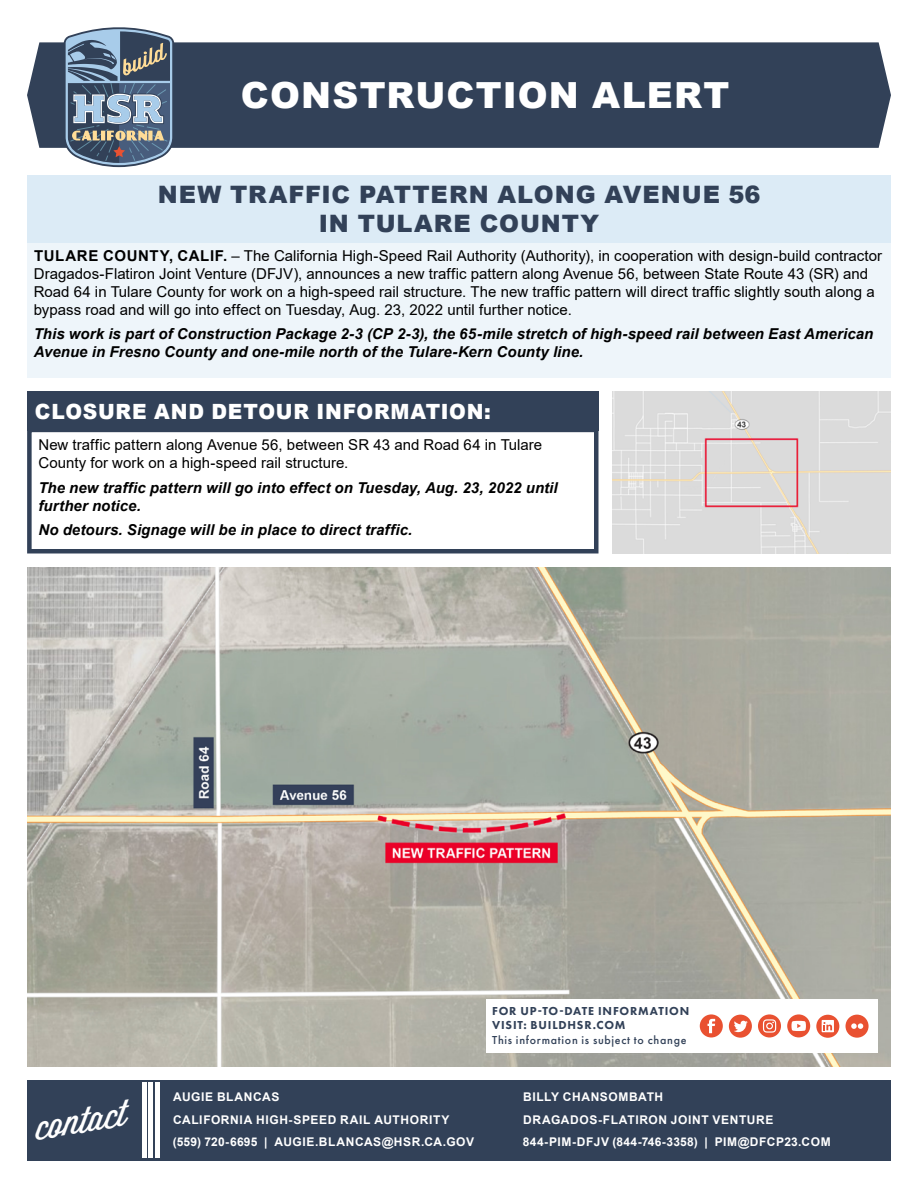
<style>
.page{position:relative;width:918px;height:1188px;background:#fff}
.page>*{position:absolute;margin:0;border:0;box-sizing:border-box;transform-origin:0 0}
.t1{font:900 36px "Arial";letter-spacing:.035em;color:#fff}
.H4_Contact{font:34.5px "Wisdom Script";color:#fff}
.t2{font:900 24px/28.8px "Arial";letter-spacing:.035em;color:#324158;text-align:center}
.H3_Information{font:900 21px "Arial";letter-spacing:.035em;color:#fff;scale:.96 1}
.Paragraph{font:15px/18px "Arial";letter-spacing:.005em;color:#000}
.Paragraph_Italic{font:italic 700 15px/18px "Arial";letter-spacing:.005em;color:#000}
.Contact_Name{font:700 12px "Arial";letter-spacing:.05em;color:#fff}
.Information{font:800 12px/14.4px "Futura PT";letter-spacing:.065em;color:#324158}
.Information-2{font:500 12px "Futura PT";letter-spacing:.06em;color:#324158}
.Contact_Name-2{font:700 12px "Arial";letter-spacing:.025em;color:#fff}
.Contact_Name-3{font:700 12px "Arial";letter-spacing:.02em;color:#fff}
.s1{font-weight:700}
</style>
<div class="page">
<div style="left:27px;top:42px;width:864px;height:106px;background:#324158"></div>
<svg style="left:64px;top:27px;width:110px;height:140px;background:#748597"></svg>
<div style="left:27px;top:176px;width:864px;height:67px;background:#dcebf6"></div>
<div style="left:27px;top:243px;width:864px;height:135px;background:#eef5fa"></div>
<div style="left:27px;top:392px;width:571px;height:39px;background:#324158"></div>
<img style="left:612px;top:392px;width:279px;height:162px">
<img style="left:27px;top:567px;width:864px;height:499px">
<div style="left:486px;top:999px;width:392px;height:54px;background:#fff"></div>
<svg style="left:700px;top:1014px;width:23px;height:23px"></svg>
<svg style="left:728px;top:1014px;width:24px;height:23px"></svg>
<div style="left:729px;top:1015px;width:23px;height:23px;background:#e95131;border-radius:50%"></div>
<svg style="left:734px;top:1021px;width:14px;height:11px"></svg>
<svg style="left:758px;top:1019px;width:23px;height:19px"></svg>
<div style="left:758px;top:1014px;width:23px;height:23px;background:#e95131;border-radius:50%"></div>
<svg style="left:763px;top:1019px;width:13px;height:14px"></svg>
<svg style="left:787px;top:1015px;width:24px;height:23px"></svg>
<div style="left:787px;top:1014px;width:23px;height:23px;background:#e95131;border-radius:50%"></div>
<svg style="left:792px;top:1021px;width:14px;height:10px"></svg>
<svg style="left:816px;top:1014px;width:24px;height:24px"></svg>
<svg style="left:816px;top:1015px;width:23px;height:23px"></svg>
<svg style="left:822px;top:1020px;width:12px;height:12px"></svg>
<svg style="left:823px;top:1022px;width:9px;height:8px"></svg>
<svg style="left:845px;top:1014px;width:15px;height:15px"></svg>
<svg style="left:846px;top:1015px;width:23px;height:23px"></svg>
<div style="left:27px;top:1080px;width:864px;height:81px;background:#324158"></div>
<hr style="left:142px;top:1083px;width:4px;height:75px;background:#fff">
<hr style="left:149px;top:1083px;width:4px;height:75px;background:#fff">
<div style="left:155px;top:1083px;width:5px;height:75px;background:#fff"></div>
<div style="left:27px;top:428px;width:571px;height:126px;border:4px solid #324158"></div>
<h1 class="t1" style="left:241px;top:69px;width:490px">CONSTRUCTION ALERT</h1>
<h2 class="t2" style="left:158px;top:180px;width:604px">NEW TRAFFIC PATTERN ALONG AVENUE 56<br>IN TULARE COUNTY</h2>
<p class="Paragraph" style="left:34px;top:246px;width:850px"><span class="s1">TULARE COUNTY, CALIF.</span> – The California High-Speed Rail Authority (Authority), in cooperation with design-build contractor Dragados-Flatiron Joint Venture (DFJV), announces a new traffic pattern along Avenue 56, between State Route 43 (SR) and Road 64 in Tulare County for work on a high-speed rail structure. The new traffic pattern will direct traffic slightly south along a bypass road and will go into effect on Tuesday, Aug. 23, 2022 until further notice.</p>
<p class="Paragraph_Italic" style="left:34px;top:326px;width:841px">This work is part of Construction Package 2-3 (CP 2-3), the 65-mile stretch of high-speed rail between East American<br>Avenue in Fresno County and one-mile north of the Tulare-Kern County line.</p>
<h3 class="H3_Information" style="left:35px;top:396px;width:476px">CLOSURE AND DETOUR INFORMATION:</h3>
<p class="Paragraph" style="left:38px;top:435px;width:505px">New traffic pattern along Avenue 56, between SR 43 and Road 64 in Tulare<br>County for work on a high-speed rail structure.</p>
<p class="Paragraph_Italic" style="left:38px;top:479px;width:521px">The new traffic pattern will go into effect on Tuesday, Aug. 23, 2022 until further notice.</p>
<p class="Paragraph_Italic" style="left:38px;top:522px;width:376px">No detours. Signage will be in place to direct traffic.</p>
<h4 class="H4_Contact" style="left:31px;top:1102px;width:94px;rotate:-9deg">contact</h4>
<p class="Information" style="left:492px;top:1004px;width:199px">FOR UP-TO-DATE INFORMATION<br>VISIT: BUILDHSR.COM</p>
<p class="Information-2" style="left:492px;top:1033px;width:196px">This information is subject to change</p>
<p class="Contact_Name" style="left:173px;top:1088px;width:108px">AUGIE BLANCAS</p>
<p class="Contact_Name" style="left:173px;top:1111px;width:278px">CALIFORNIA HIGH-SPEED RAIL AUTHORITY</p>
<p class="Contact_Name-3" style="left:173px;top:1134px;width:96px">(559) 720-6695 |</p>
<p class="Contact_Name" style="left:274px;top:1134px;width:201px">AUGIE.BLANCAS@HSR.CA.GOV</p>
<p class="Contact_Name" style="left:523px;top:1088px;width:142px">BILLY CHANSOMBATH</p>
<p class="Contact_Name" style="left:523px;top:1111px;width:252px">DRAGADOS-FLATIRON JOINT VENTURE</p>
<p class="Contact_Name-2" style="left:523px;top:1134px;width:186px">844-PIM-DFJV (844-746-3358) |</p>
<p class="Contact_Name" style="left:715px;top:1134px;width:118px">PIM@DFCP23.COM</p>
</div>
